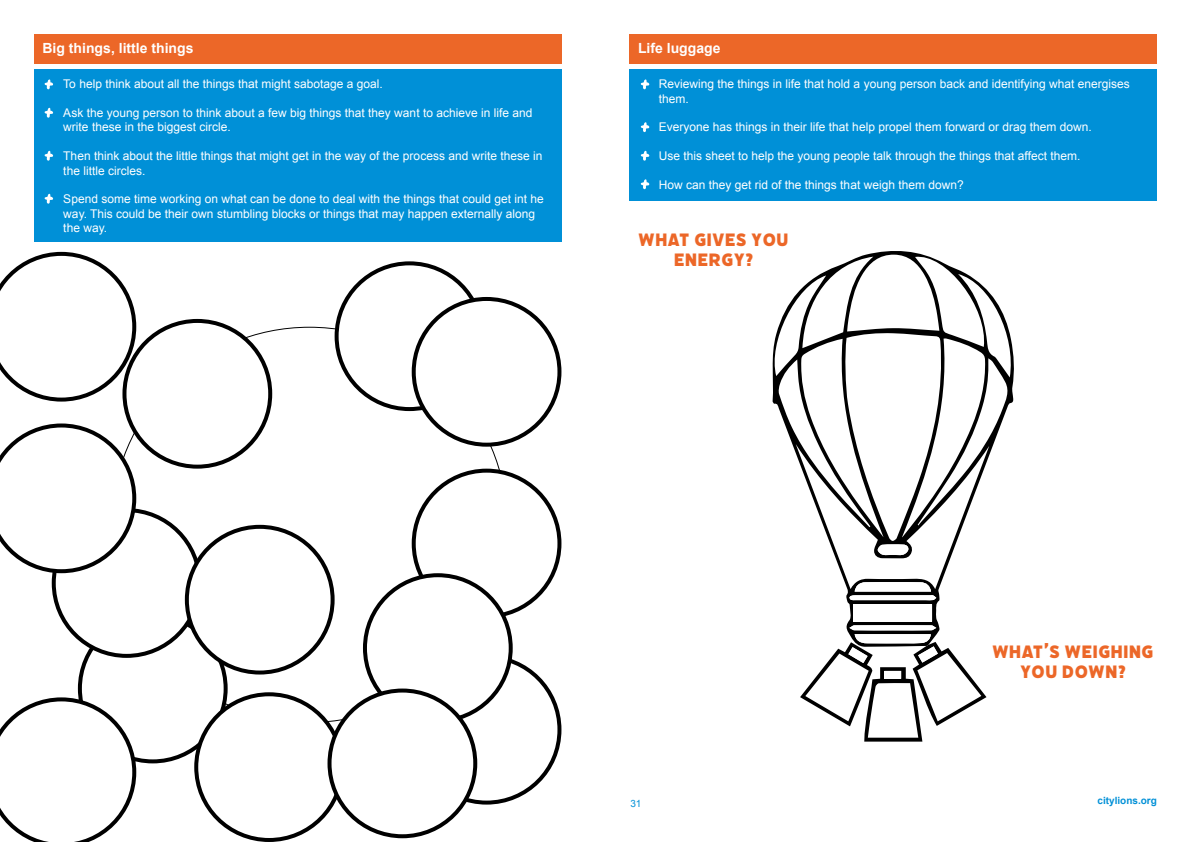
<style>
.page{position:relative;width:1191px;height:842px;background:#fff}
.page>*{position:absolute;margin:0;border:0;box-sizing:border-box;transform-origin:0 0}
.t1{font:20px/20px "Filicudi Solid";color:#ec6728}
.t2{font:700 14px "Arial";color:#fff}
.t3{font:12px/14.4px "Arial";color:#fff}
.t4{font:700 10px "Arial";color:#0090d7}
.t5{font:10px "Arial";color:#0090d7}
</style>
<div class="page">
<div style="left:34px;top:34px;width:527px;height:30px;background:#ec6728"></div>
<div style="left:34px;top:69px;width:527px;height:173px;background:#0090d7"></div>
<div style="left:78px;top:614px;width:150px;height:149px;border:4px solid #000;border-radius:50%"></div>
<div style="left:54px;top:510px;width:145px;height:146px;background:#fff;border-radius:50%"></div>
<div style="left:122px;top:319px;width:150px;height:150px;border:4px solid #000;border-radius:50%"></div>
<div style="left:334px;top:261px;width:150px;height:150px;border:4px solid #000;border-radius:50%"></div>
<div style="left:414px;top:299px;width:145px;height:146px;background:#fff;border-radius:50%"></div>
<div style="left:412px;top:297px;width:149px;height:150px;border:4px solid #000;border-radius:50%"></div>
<div style="left:412px;top:469px;width:149px;height:149px;border:4px solid #000;border-radius:50%"></div>
<div style="left:365px;top:575px;width:146px;height:146px;background:#fff;border-radius:50%"></div>
<div style="left:363px;top:573px;width:150px;height:150px;border:4px solid #000;border-radius:50%"></div>
<div style="left:196px;top:694px;width:146px;height:146px;background:#fff;border-radius:50%"></div>
<div style="left:194px;top:692px;width:150px;height:150px;border:4px solid #000;border-radius:50%"></div>
<svg style="left:0;top:697px;width:136px;height:145px"></svg>
<svg style="left:0;top:423px;width:136px;height:150px"></svg>
<svg style="left:0;top:252px;width:136px;height:150px"></svg>
<div style="left:329px;top:690px;width:146px;height:146px;background:#fff;border-radius:50%"></div>
<div style="left:327px;top:688px;width:150px;height:150px;border:4px solid #000;border-radius:50%"></div>
<div style="left:187px;top:527px;width:145px;height:145px;background:#fff;border-radius:50%"></div>
<div style="left:185px;top:525px;width:149px;height:149px;border:4px solid #000;border-radius:50%"></div>
<svg style="left:772px;top:251px;width:242px;height:374px"></svg>
<div style="left:853px;top:604px;width:79px;height:17px;background:#fff"></div>
<svg style="left:849px;top:582px;width:87px;height:18px"></svg>
<svg style="left:877px;top:544px;width:32px;height:11px"></svg>
<svg style="left:800px;top:625px;width:186px;height:117px"></svg>
<div style="left:629px;top:34px;width:528px;height:30px;background:#ec6728"></div>
<div style="left:629px;top:69px;width:528px;height:132px;background:#0090d7"></div>
<svg style="left:641px;top:79px;width:8px;height:10px"></svg>
<svg style="left:641px;top:122px;width:8px;height:10px"></svg>
<svg style="left:641px;top:151px;width:8px;height:10px"></svg>
<svg style="left:641px;top:179px;width:8px;height:10px"></svg>
<svg style="left:45px;top:79px;width:8px;height:10px"></svg>
<svg style="left:45px;top:108px;width:8px;height:10px"></svg>
<svg style="left:45px;top:151px;width:8px;height:10px"></svg>
<svg style="left:45px;top:194px;width:8px;height:10px"></svg>
<p class="t2" style="left:43px;top:39px;width:152px">Big things, little things</p>
<p class="t3" style="left:63px;top:77px;width:321px">To help think about all the things that might sabotage a goal.</p>
<p class="t3" style="left:63px;top:106px;width:470px">Ask the young person to think about a few big things that they want to achieve in life and write these in the biggest circle.</p>
<p class="t3" style="left:63px;top:149px;width:480px">Then think about the little things that might get in the way of the process and write these in the little circles.</p>
<p class="t3" style="left:63px;top:192px;width:482px">Spend some time working on what can be done to deal with the things that could get int he way. This could be their own stumbling blocks or things that may happen externally along the way.</p>
<p class="t2" style="left:638px;top:39px;width:84px">Life luggage</p>
<p class="t3" style="left:659px;top:77px;width:472px">Reviewing the things in life that hold a young person back and identifying what energises them.</p>
<p class="t3" style="left:659px;top:120px;width:434px">Everyone has things in their life that help propel them forward or drag them down.</p>
<p class="t3" style="left:659px;top:149px;width:423px">Use this sheet to help the young people talk through the things that affect them.</p>
<p class="t3" style="left:659px;top:178px;width:306px">How can they get rid of the things that weigh them down?</p>
<h1 class="t1" style="left:674px;top:229px;width:116px;text-indent:-36px">WHAT GIVES YOU<br>ENERG</h1>
<h1 class="t1" style="left:733px;top:249px;width:21px">Y?</h1>
<p class="t5" style="left:630px;top:797px;width:13px">31</p>
<h1 class="t1" style="left:1020px;top:642px;width:114px;text-indent:-28px">WHAT’S WEIGHING<br>YOU DOWN?</h1>
<p class="t4" style="left:1097px;top:794px;width:61px">citylions.org</p>
</div>
